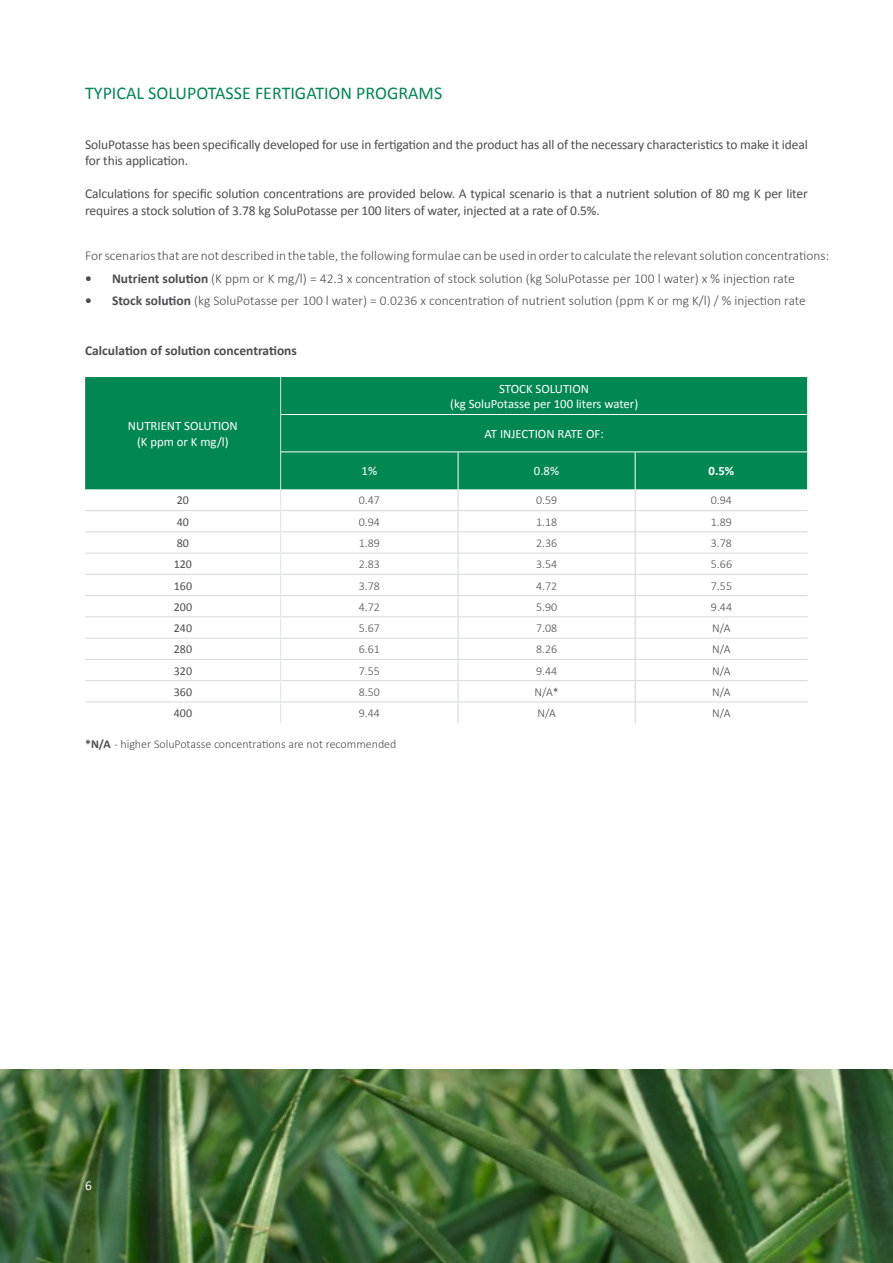
<style>
.page{position:relative;width:893px;height:1263px;background:#fff}
.page>*{position:absolute;margin:0;border:0;box-sizing:border-box;transform-origin:0 0}
.t1{font:18px "Calibri";color:#008752}
.t2{font:13.5px/16.5px "Calibri";letter-spacing:-.01em;color:#4d4d4f}
.t3{font:300 13.5px "Calibri";color:#4d4d4f}
.t4{font:700 13.5px "Calibri";color:#4d4d4f}
.t5{font:13.5px "Calibri";color:#fff}
.t6{font:12.75px/15.3px "Calibri";color:#fff;text-align:center}
.t7{font:700 12.75px "Calibri";color:#fff}
.t8{font:300 12px "Calibri";color:#4d4d4f}
.t9{font:12px "Calibri";color:#4d4d4f}
.s1{font-weight:700}
</style>
<div class="page">
<img style="left:0;top:1069px;width:893px;height:194px">
<div style="left:85px;top:377px;width:722px;height:112px;background:#008752"></div>
<hr style="left:85px;top:510px;width:195px;height:1px;background:#d7d9da">
<hr style="left:281px;top:510px;width:177px;height:1px;background:#d7d9da">
<hr style="left:458px;top:510px;width:177px;height:1px;background:#d7d9da">
<hr style="left:635px;top:510px;width:173px;height:1px;background:#d7d9da">
<hr style="left:85px;top:531px;width:195px;height:1px;background:#d7d9da">
<hr style="left:281px;top:531px;width:177px;height:1px;background:#d7d9da">
<hr style="left:458px;top:531px;width:177px;height:1px;background:#d7d9da">
<hr style="left:635px;top:531px;width:173px;height:1px;background:#d7d9da">
<hr style="left:85px;top:553px;width:195px;height:1px;background:#d7d9da">
<hr style="left:281px;top:553px;width:177px;height:1px;background:#d7d9da">
<hr style="left:458px;top:553px;width:177px;height:1px;background:#d7d9da">
<hr style="left:635px;top:553px;width:173px;height:1px;background:#d7d9da">
<hr style="left:85px;top:574px;width:195px;height:1px;background:#d7d9da">
<hr style="left:281px;top:574px;width:177px;height:1px;background:#d7d9da">
<hr style="left:458px;top:574px;width:177px;height:1px;background:#d7d9da">
<hr style="left:635px;top:574px;width:173px;height:1px;background:#d7d9da">
<hr style="left:85px;top:595px;width:195px;height:1px;background:#d7d9da">
<hr style="left:281px;top:595px;width:177px;height:1px;background:#d7d9da">
<hr style="left:458px;top:595px;width:177px;height:1px;background:#d7d9da">
<hr style="left:635px;top:595px;width:173px;height:1px;background:#d7d9da">
<hr style="left:85px;top:616px;width:195px;height:1px;background:#d7d9da">
<hr style="left:281px;top:616px;width:177px;height:1px;background:#d7d9da">
<hr style="left:458px;top:616px;width:177px;height:1px;background:#d7d9da">
<hr style="left:635px;top:616px;width:173px;height:1px;background:#d7d9da">
<hr style="left:85px;top:638px;width:195px;height:1px;background:#d7d9da">
<hr style="left:281px;top:638px;width:177px;height:1px;background:#d7d9da">
<hr style="left:458px;top:638px;width:177px;height:1px;background:#d7d9da">
<hr style="left:635px;top:638px;width:173px;height:1px;background:#d7d9da">
<hr style="left:85px;top:659px;width:195px;height:1px;background:#d7d9da">
<hr style="left:281px;top:659px;width:177px;height:1px;background:#d7d9da">
<hr style="left:458px;top:659px;width:177px;height:1px;background:#d7d9da">
<hr style="left:635px;top:659px;width:173px;height:1px;background:#d7d9da">
<hr style="left:85px;top:680px;width:195px;height:1px;background:#d7d9da">
<hr style="left:281px;top:680px;width:177px;height:1px;background:#d7d9da">
<hr style="left:458px;top:680px;width:177px;height:1px;background:#d7d9da">
<hr style="left:635px;top:680px;width:173px;height:1px;background:#d7d9da">
<hr style="left:85px;top:701px;width:195px;height:1px;background:#d7d9da">
<hr style="left:281px;top:701px;width:177px;height:1px;background:#d7d9da">
<hr style="left:458px;top:701px;width:177px;height:1px;background:#d7d9da">
<hr style="left:635px;top:701px;width:173px;height:1px;background:#d7d9da">
<svg style="left:458px;top:489px;width:1px;height:234px"></svg>
<svg style="left:635px;top:489px;width:1px;height:234px"></svg>
<hr style="left:281px;top:414px;width:177px;height:1px;background:#fff">
<hr style="left:458px;top:414px;width:177px;height:1px;background:#fff">
<hr style="left:635px;top:414px;width:173px;height:1px;background:#fff">
<hr style="left:281px;top:451px;width:177px;height:1px;background:#fff">
<hr style="left:458px;top:451px;width:177px;height:1px;background:#fff">
<hr style="left:458px;top:452px;width:1px;height:37px;background:#fff">
<hr style="left:635px;top:451px;width:173px;height:1px;background:#fff">
<hr style="left:635px;top:452px;width:1px;height:37px;background:#fff">
<hr style="left:280px;top:377px;width:1px;height:37px;background:#e2e3e4">
<hr style="left:280px;top:414px;width:1px;height:38px;background:#e2e3e4">
<hr style="left:280px;top:452px;width:1px;height:37px;background:#e2e3e4">
<svg style="left:280px;top:489px;width:1px;height:234px"></svg>
<h1 class="t1" style="left:85px;top:81px;width:359px">TYPICAL SOLUPOTASSE FERTIGATION PROGRAMS</h1>
<p class="t2" style="left:85px;top:135px;width:724px">SoluPotasse has been specifically developed for use in fertigation and the product has all of the necessary characteristics to make it ideal for this application.</p>
<p class="t2" style="left:85px;top:185px;width:724px">Calculations for specific solution concentrations are provided below. A typical scenario is that a nutrient solution of 80 mg K per liter requires a stock solution of 3.78 kg SoluPotasse per 100 liters of water, injected at a rate of 0.5%.</p>
<p class="t3" style="left:85px;top:247px;width:746px">For scenarios that are not described in the table, the following formulae can be used in order to calculate the relevant solution concentrations:</p>
<p class="t3" style="left:85px;top:270px;width:711px"><span class="s1">• Nutrient solution</span> (K ppm or K mg/l) = 42.3 x concentration of stock solution (kg SoluPotasse per 100 l water) x % injection rate</p>
<p class="t3" style="left:85px;top:292px;width:722px"><span class="s1">• Stock solution</span> (kg SoluPotasse per 100 l water) = 0.0236 x concentration of nutrient solution (ppm K or mg K/l) / % injection rate</p>
<p class="t4" style="left:85px;top:341px;width:213px">Calculation of solution concentrations</p>
<p class="t6" style="left:128px;top:418px;width:111px">NUTRIENT SOLUTION (K ppm or K mg/l)</p>
<p class="t6" style="left:450px;top:380px;width:190px">STOCK SOLUTION<br>(kg SoluPotasse per 100 liters water)</p>
<p class="t6" style="left:485px;top:425px;width:121px">AT INJECTION RATE OF:</p>
<p class="t6" style="left:362px;top:463px;width:17px">1%</p>
<p class="t6" style="left:534px;top:463px;width:27px">0.8%</p>
<p class="t7" style="left:709px;top:462px;width:27px">0.5%</p>
<p class="t9" style="left:177px;top:493px;width:14px">20</p>
<p class="t8" style="left:359px;top:493px;width:23px">0.47</p>
<p class="t8" style="left:536px;top:493px;width:23px">0.59</p>
<p class="t8" style="left:711px;top:493px;width:23px">0.94</p>
<p class="t9" style="left:177px;top:514px;width:14px">40</p>
<p class="t8" style="left:359px;top:514px;width:23px">0.94</p>
<p class="t8" style="left:536px;top:514px;width:23px">1.18</p>
<p class="t8" style="left:711px;top:514px;width:23px">1.89</p>
<p class="t9" style="left:177px;top:535px;width:14px">80</p>
<p class="t8" style="left:359px;top:535px;width:23px">1.89</p>
<p class="t8" style="left:536px;top:535px;width:23px">2.36</p>
<p class="t8" style="left:711px;top:535px;width:23px">3.78</p>
<p class="t9" style="left:174px;top:557px;width:20px">120</p>
<p class="t8" style="left:359px;top:557px;width:23px">2.83</p>
<p class="t8" style="left:536px;top:557px;width:23px">3.54</p>
<p class="t8" style="left:711px;top:557px;width:23px">5.66</p>
<p class="t9" style="left:174px;top:578px;width:20px">160</p>
<p class="t8" style="left:359px;top:578px;width:23px">3.78</p>
<p class="t8" style="left:536px;top:578px;width:23px">4.72</p>
<p class="t8" style="left:711px;top:578px;width:23px">7.55</p>
<p class="t9" style="left:174px;top:599px;width:20px">200</p>
<p class="t8" style="left:359px;top:599px;width:23px">4.72</p>
<p class="t8" style="left:536px;top:599px;width:23px">5.90</p>
<p class="t8" style="left:711px;top:599px;width:23px">9.44</p>
<p class="t9" style="left:174px;top:621px;width:20px">240</p>
<p class="t8" style="left:359px;top:621px;width:23px">5.67</p>
<p class="t8" style="left:536px;top:621px;width:23px">7.08</p>
<p class="t8" style="left:712px;top:621px;width:20px">N/A</p>
<p class="t9" style="left:174px;top:642px;width:20px">280</p>
<p class="t8" style="left:359px;top:642px;width:23px">6.61</p>
<p class="t8" style="left:536px;top:642px;width:23px">8.26</p>
<p class="t8" style="left:712px;top:642px;width:20px">N/A</p>
<p class="t9" style="left:174px;top:663px;width:20px">320</p>
<p class="t8" style="left:359px;top:663px;width:23px">7.55</p>
<p class="t8" style="left:536px;top:663px;width:23px">9.44</p>
<p class="t8" style="left:712px;top:663px;width:20px">N/A</p>
<p class="t9" style="left:174px;top:684px;width:20px">360</p>
<p class="t8" style="left:359px;top:684px;width:23px">8.50</p>
<p class="t8" style="left:534px;top:684px;width:26px">N/A*</p>
<p class="t8" style="left:712px;top:684px;width:20px">N/A</p>
<p class="t9" style="left:174px;top:706px;width:20px">400</p>
<p class="t8" style="left:359px;top:706px;width:23px">9.44</p>
<p class="t8" style="left:537px;top:706px;width:20px">N/A</p>
<p class="t8" style="left:712px;top:706px;width:20px">N/A</p>
<p class="t8" style="left:85px;top:736px;width:313px"><span class="s1">*N/A</span> - higher SoluPotasse concentrations are not recommended</p>
<p class="t5" style="left:85px;top:1177px;width:8px">6</p>
</div>
